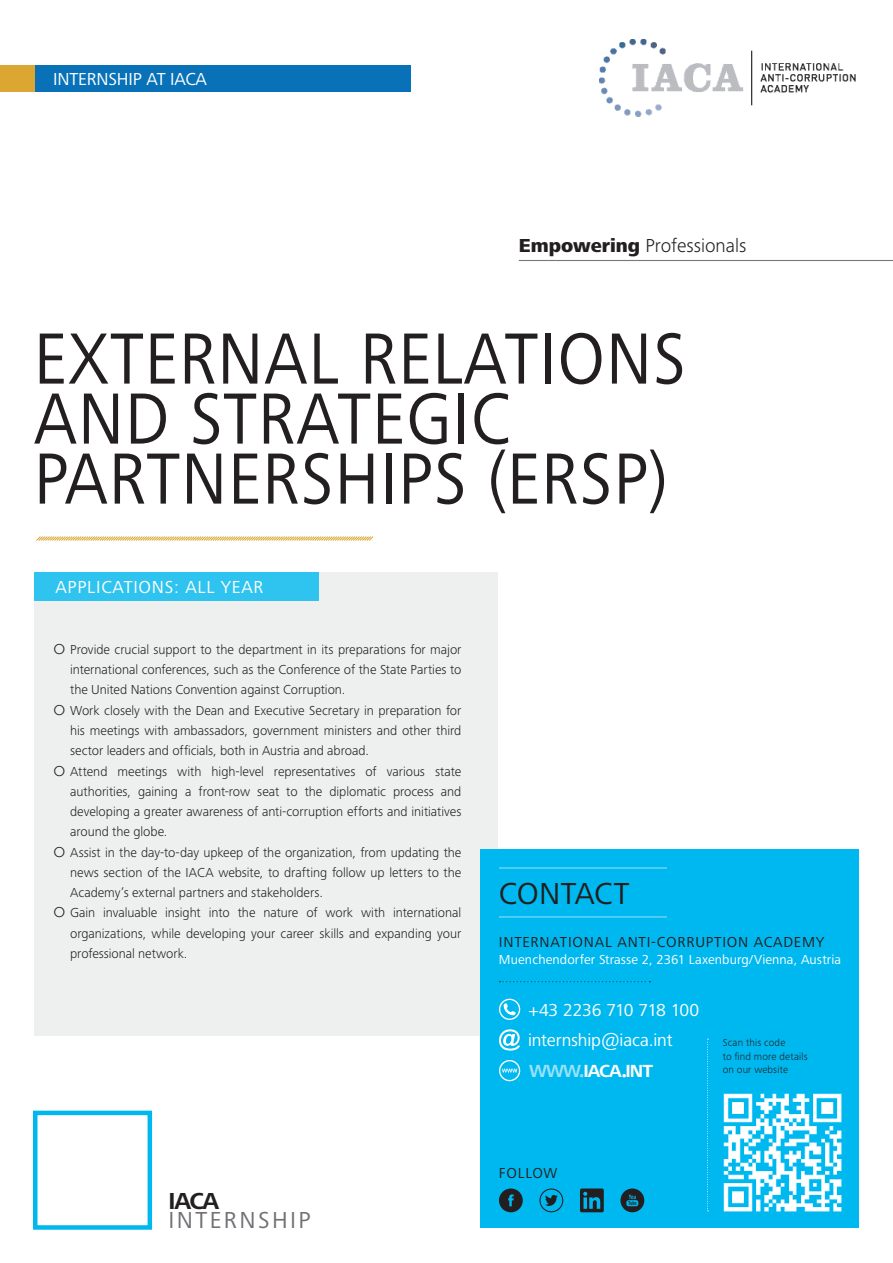
<style>
.page{position:relative;width:893px;height:1263px;background:#fff}
.page>*{position:absolute;margin:0;border:0;box-sizing:border-box;transform-origin:0 0}
.t1{font:75px/60px "Frutiger Next Pro";letter-spacing:.02em;color:#231f20;scale:.9 1}
.t2{font:31.5px "Frutiger Next Pro";letter-spacing:-.005em;color:#231f20}
.t3{font:24px "Frutiger Next Pro";letter-spacing:.1em;color:#717074}
.t4{font:700 24px "Frutiger Next Pro";color:#231f20}
.t5{font:300 19.5px "Frutiger Next Pro";color:#231f20}
.t6{font:700 18.15px "Frutiger Next Pro";letter-spacing:-.05em;color:#fff}
.t7{font:18px/30.6px "Frutiger Next Pro";letter-spacing:-.01em;color:#fff}
.t8{font:18px "Frutiger Next Pro";letter-spacing:.04em;color:#fff}
.t9{font:15px "Frutiger Next Pro";letter-spacing:.05em;color:#231f20}
.t10{font:300 13.5px/20.2px "Frutiger Next Pro";color:#231f20}
.t11{font:13.5px "Frutiger Next Pro";letter-spacing:.01em;color:#fff}
.t12{font:300 10.5px/13.5px "Frutiger Next Pro";letter-spacing:.015em;color:#231f20}
.s1{font-weight:800}
</style>
<div class="page">
<div style="left:34px;top:572px;width:463px;height:463px;background:#eef0f0"></div>
<svg style="left:36px;top:536px;width:338px;height:5px;background:#edd39a"></svg>
<img style="left:600px;top:39px;width:255px;height:78px">
<div style="left:33px;top:1111px;width:119px;height:119px;border:4px solid #00b8f0"></div>
<hr style="left:519px;top:260px;width:374px;height:1px;background:#231f20">
<div style="left:34px;top:572px;width:285px;height:29px;background:#2fc3f0"></div>
<div style="left:32px;top:65px;width:378px;height:27px;background:#0871b8"></div>
<div style="left:0;top:65px;width:34px;height:27px;background:#dba631"></div>
<div style="left:480px;top:849px;width:379px;height:379px;background:#00b8f0"></div>
<svg style="left:622px;top:1074px;width:4px;height:3px"></svg>
<svg style="left:499px;top:1060px;width:21px;height:21px"></svg>
<hr style="left:499px;top:916px;width:168px;height:1px;background:#fff">
<hr style="left:499px;top:868px;width:168px;height:1px;background:#fff">
<svg style="left:707px;top:1039px;width:1px;height:172px"></svg>
<svg style="left:499px;top:999px;width:21px;height:21px"></svg>
<svg style="left:499px;top:1029px;width:21px;height:21px"></svg>
<svg style="left:500px;top:981px;width:150px;height:1px"></svg>
<svg style="left:620px;top:1188px;width:24px;height:24px"></svg>
<svg style="left:580px;top:1188px;width:24px;height:24px"></svg>
<svg style="left:499px;top:1188px;width:24px;height:24px"></svg>
<svg style="left:539px;top:1188px;width:24px;height:24px"></svg>
<img style="left:708px;top:1093px;width:134px;height:119px">
<h3 class="t7" style="left:53px;top:63px;width:155px">INTERNSHIP AT IACA</h3>
<h3 class="t5" style="left:519px;top:234px;width:229px"><span class="s1">Empowering</span> Professionals</h3>
<h1 class="t1" style="left:34px;top:329px;width:726px">EXTERNAL RELATIONS<br>AND STRATEGIC<br>PARTNERSHIPS (ERSP)</h1>
<h3 class="t8" style="left:55px;top:577px;width:209px">APPLICATIONS: ALL YEAR</h3>
<p class="t10" style="left:70px;top:639px;width:393px">Provide crucial support to the department in its preparations for major international conferences, such as the Conference of the State Parties to the United Nations Convention against Corruption.<br>Work closely with the Dean and Executive Secretary in preparation for his meetings with ambassadors, government ministers and other third sector leaders and officials, both in Austria and abroad.<br>Attend meetings with high-level representatives of various state authorities, gaining a front-row seat to the diplomatic process and developing a greater awareness of anti-corruption efforts and initiatives around the globe.<br>Assist in the day-to-day upkeep of the organization, from updating the news section of the IACA website, to drafting follow up letters to the Academy’s external partners and stakeholders.<br>Gain invaluable insight into the nature of work with international organizations, while developing your career skills and expanding your professional network.</p>
<h3 class="t4" style="left:169px;top:1187px;width:52px">IACA</h3>
<h3 class="t3" style="left:169px;top:1206px;width:144px">INTERNSHIP</h3>
<h2 class="t2" style="left:499px;top:875px;width:132px">CONTACT</h2>
<p class="t9" style="left:499px;top:934px;width:327px">INTERNATIONAL ANTI-CORRUPTION ACADEMY</p>
<p class="t11" style="left:499px;top:952px;width:344px">Muenchendorfer Strasse 2, 2361 Laxenburg/Vienna, Austria</p>
<h3 class="t7" style="left:528px;top:994px;width:173px">+43 2236 710 718 100 internship@iaca.int</h3>
<h3 class="t6" style="left:529px;top:1061px;width:125px">WWW IACA INT</h3>
<p class="t12" style="left:723px;top:1036px;width:86px">Scan this code<br>to find more details on our website</p>
<p class="t9" style="left:499px;top:1164px;width:60px">FOLLOW</p>
</div>
